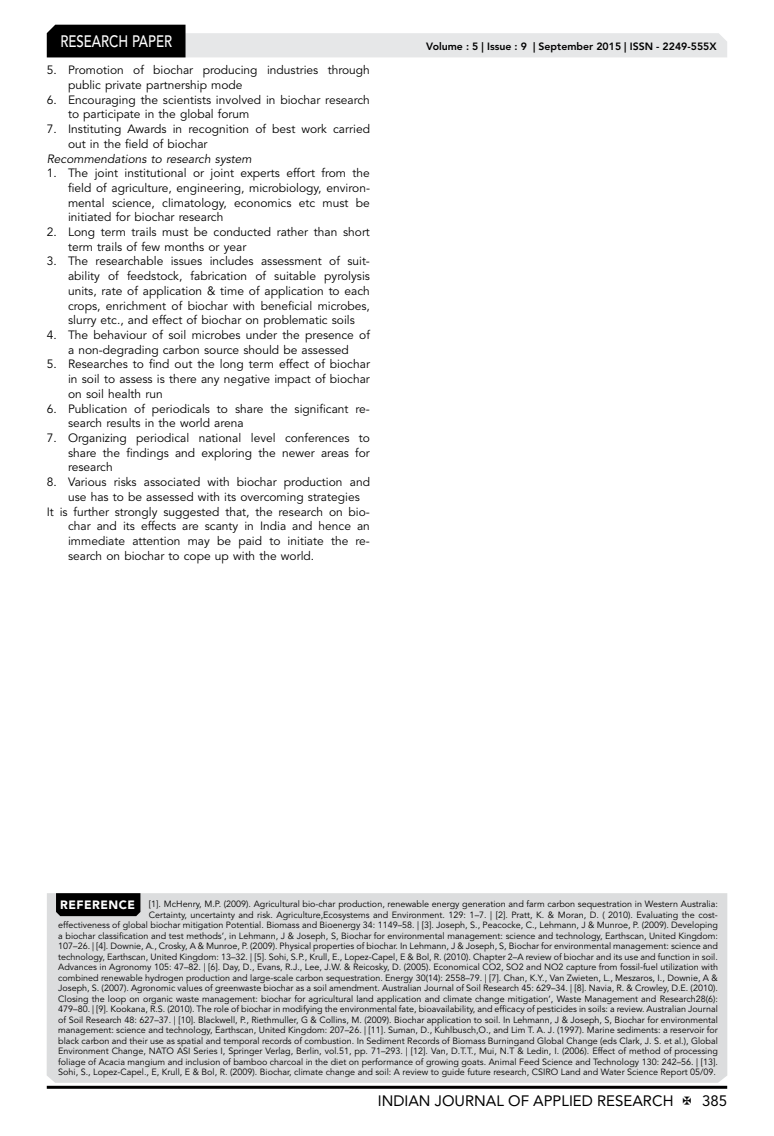
<style>
.page{position:relative;width:774px;height:1136px;background:#fff}
.page>*{position:absolute;margin:0;border:0;box-sizing:border-box;transform-origin:0 0}
.t1{font:500 16.5px "Avenir LT Std";color:#fff;scale:.8 1}
.t2{font:15px "Avenir LT Std";color:#000}
.t3{font:12px/14.7px "Avenir LT Std";color:#000}
.t4{font:italic 12px "Avenir LT Std";color:#000}
.t5{font:800 10.5px "Avenir LT Std";color:#000}
.t6{font:9px/10.5px "Avenir LT Std";color:#000;text-align:right}
.s1{font-weight:900;font-size:12px;color:#fff}
</style>
<div class="page">
<hr style="left:47px;top:1085px;width:680px;height:3px;background:#000">
<svg style="left:47px;top:25px;width:680px;height:32px"></svg>
<div style="left:47px;top:893px;width:680px;height:189px;background:#dcddde"></div>
<div style="left:56px;top:893px;width:84px;height:23px;background:#000"></div>
<h1 class="t1" style="left:60px;top:32px;width:139px">RESEARCH PAPER</h1>
<h3 class="t3" style="left:68px;top:63px;width:303px;text-indent:-21px">5. Promotion of biochar producing industries through public private partnership mode</h3>
<h3 class="t3" style="left:68px;top:92px;width:303px;text-indent:-21px">6. Encouraging the scientists involved in biochar research to participate in the global forum</h3>
<h3 class="t3" style="left:68px;top:122px;width:303px;text-indent:-21px">7. Instituting Awards in recognition of best work carried out in the field of biochar</h3>
<h3 class="t4" style="left:47px;top:151px;width:206px">Recommendations to research system</h3>
<h3 class="t3" style="left:68px;top:166px;width:303px;text-align:justify;text-indent:-21px">1. The joint institutional or joint experts effort from the field of agriculture, engineering, microbiology, environ&shy;mental science, climatology, economics etc must be initiated for biochar research</h3>
<h3 class="t3" style="left:68px;top:225px;width:303px;text-indent:-21px">2. Long term trails must be conducted rather than short term trails of few months or year</h3>
<p class="t3" style="left:68px;top:254px;width:303px;text-align:justify;text-indent:-21px">3. The researchable issues includes assessment of suit&shy;ability of feedstock, fabrication of suitable pyrolysis units, rate of application &amp; time of application to each crops, enrichment of biochar with beneficial microbes, slurry etc., and effect of biochar on problematic soils</p>
<h3 class="t3" style="left:47px;top:328px;width:325px;text-align:center">4. The behaviour of soil microbes under the presence of a non-degrading carbon source should be assessed</h3>
<h3 class="t3" style="left:68px;top:357px;width:303px;text-align:justify;text-indent:-21px">5. Researches to find out the long term effect of biochar in soil to assess is there any negative impact of biochar on soil health run</h3>
<h3 class="t3" style="left:68px;top:401px;width:303px;text-indent:-21px">6. Publication of periodicals to share the significant re&shy;search results in the world arena</h3>
<h3 class="t3" style="left:68px;top:431px;width:303px;text-align:justify;text-indent:-21px">7. Organizing periodical national level conferences to share the findings and exploring the newer areas for research</h3>
<h3 class="t3" style="left:47px;top:475px;width:325px">8. Various risks associated with biochar production and</h3>
<h3 class="t3" style="left:68px;top:489px;width:293px">use has to be assessed with its overcoming strategies</h3>
<h3 class="t3" style="left:47px;top:504px;width:325px">It is further strongly suggested that, the research on bio-</h3>
<h3 class="t3" style="left:68px;top:519px;width:303px">char and its effects are scanty in India and hence an</h3>
<h3 class="t3" style="left:68px;top:533px;width:303px">immediate attention may be paid to initiate the re-</h3>
<h3 class="t3" style="left:68px;top:548px;width:248px">search on biochar to cope up with the world.</h3>
<p class="t5" style="left:426px;top:41px;width:292px">Volume : 5 | Issue : 9 | September 2015 | ISSN - 2249-555X</p>
<p class="t6" style="left:58px;top:898px;width:661px"><span class="s1">REFERENCE</span> [1]. McHenry, M.P. (2009). Agricultural bio-char production, renewable energy generation and farm carbon sequestration in Western Australia:<br>Certainty, uncertainty and risk. Agriculture,Ecosystems and Environment. 129: 1–7. | [2]. Pratt, K. &amp; Moran, D. ( 2010). Evaluating the cost-<br>effectiveness of global biochar mitigation Potential. Biomass and Bioenergy 34: 1149–58. | [3]. Joseph, S., Peacocke, C., Lehmann, J &amp; Munroe, P. (2009). Developing a biochar classification and test methods’, in Lehmann, J &amp; Joseph, S, Biochar for environmental management: science and technology, Earthscan, United Kingdom:<br>107–26. | [4]. Downie, A., Crosky, A &amp; Munroe, P. (2009). Physical properties of biochar. In Lehmann, J &amp; Joseph, S, Biochar for environmental management: science and technology, Earthscan, United Kingdom: 13–32. | [5]. Sohi, S.P., Krull, E., Lopez-Capel, E &amp; Bol, R. (2010). Chapter 2–A review of biochar and its use and function in soil.<br>Advances in Agronomy 105: 47–82. | [6]. Day, D., Evans, R.J., Lee, J.W. &amp; Reicosky, D. (2005). Economical CO2, SO2 and NO2 capture from fossil-fuel utilization with combined renewable hydrogen production and large-scale carbon sequestration. Energy 30(14): 2558–79. | [7]. Chan, K.Y., Van Zwieten, L., Meszaros, I., Downie, A &amp; Joseph, S. (2007). Agronomic values of greenwaste biochar as a soil amendment. Australian Journal of Soil Research 45: 629–34. | [8]. Navia, R. &amp; Crowley, D.E. (2010).<br>Closing the loop on organic waste management: biochar for agricultural land application and climate change mitigation’, Waste Management and Research28(6):<br>479–80. | [9]. Kookana, R.S. (2010). The role of biochar in modifying the environmental fate, bioavailability, and efficacy of pesticides in soils: a review. Australian Journal of Soil Research 48: 627–37. | [10]. Blackwell, P., Riethmuller, G &amp; Collins, M. (2009). Biochar application to soil. In Lehmann, J &amp; Joseph, S, Biochar for environmental management: science and technology, Earthscan, United Kingdom: 207–26. | [11]. Suman, D., Kuhlbusch,O., and Lim T. A. J. (1997). Marine sediments: a reservoir for black carbon and their use as spatial and temporal records of combustion. In Sediment Records of Biomass Burningand Global Change (eds Clark, J. S. et al.), Global Environment Change, NATO ASI Series I, Springer Verlag, Berlin, vol.51, pp. 71–293. | [12]. Van, D.T.T., Mui, N.T &amp; Ledin, I. (2006). Effect of method of processing foliage of Acacia mangium and inclusion of bamboo charcoal in the diet on performance of growing goats. Animal Feed Science and Technology 130: 242–56. | [13].<br>Sohi, S., Lopez-Capel., E, Krull, E &amp; Bol, R. (2009). Biochar, climate change and soil: A review to guide future research, CSIRO Land and Water Science Report 05/09.</p>
<h2 class="t2" style="left:378px;top:1091px;width:297px">INDIAN JOURNAL OF APPLIED RESEARCH</h2>
<h2 class="t2" style="left:702px;top:1091px;width:27px">385</h2>
</div>
